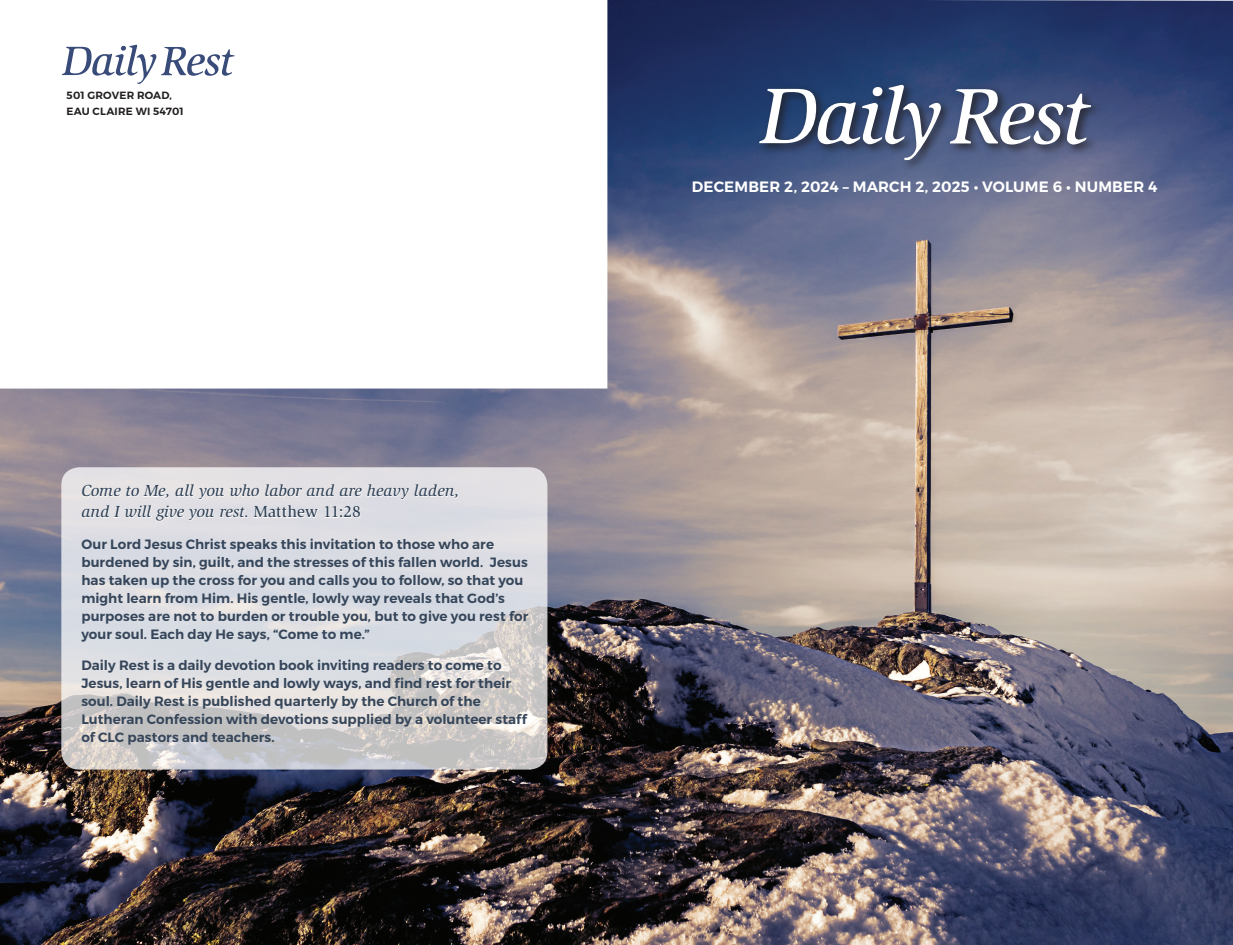
<style>
.page{position:relative;width:1233px;height:945px;background:#fff}
.page>*{position:absolute;margin:0;border:0;box-sizing:border-box;transform-origin:0 0}
.t1{font:italic 500 16.5px/21px "Slimbach Std";letter-spacing:-.005em;color:#36465a}
.t2{font:600 15px "Montserrat";letter-spacing:.01em;color:#fff}
.t3{font:600 13.5px/18px "Montserrat";letter-spacing:.005em;color:#36465a}
.t4{font:600 10.5px/15.8px "Montserrat";letter-spacing:.02em;color:#231f20}
.s1{font-style:normal}
</style>
<div class="page">
<img style="left:0;top:0;width:1233px;height:945px">
<svg style="left:61px;top:467px;width:486px;height:303px;background:#d7d7da"></svg>
<div style="left:753px;top:79px;width:349px;height:92px;background:#231f20;opacity:.75"></div>
<svg style="left:759px;top:85px;width:182px;height:75px"></svg>
<svg style="left:950px;top:89px;width:141px;height:56px"></svg>
<svg style="left:62px;top:45px;width:173px;height:39px"></svg>
<svg style="left:81px;top:477px;width:377px;height:52px"></svg>
<p class="t4" style="left:67px;top:87px;width:119px">501 Grover Road,<br>Eau Claire WI 54701</p>
<p class="t1" style="left:81px;top:480px;width:380px">Come to Me, all you who labor and are heavy laden, and I will give you rest. <span class="s1">Matthew 11:28</span></p>
<p class="t3" style="left:81px;top:535px;width:449px">Our Lord Jesus Christ speaks this invitation to those who are burdened by sin, guilt, and the stresses of this fallen world. Jesus has taken up the cross for you and calls you to follow, so that you might learn from Him. His gentle, lowly way reveals that God’s purposes are not to burden or trouble you, but to give you rest for your soul. Each day H e says, “Come to me.”</p>
<p class="t3" style="left:81px;top:657px;width:447px">Daily Rest is a daily devotion book inviting readers to come to Jesus, learn of His gentle and lowly ways, and find rest for their soul. Daily Rest is published quarterly by the Church of the Lutheran Confession with devotions supplied by a volunteer staff of CLC pastors and teachers.</p>
<p class="t2" style="left:692px;top:177px;width:419px">december 2, 2024 – march 2, 2025 • VOLUME 6 • NUMBER</p>
<p class="t2" style="left:1148px;top:177px;width:11px">4</p>
</div>
